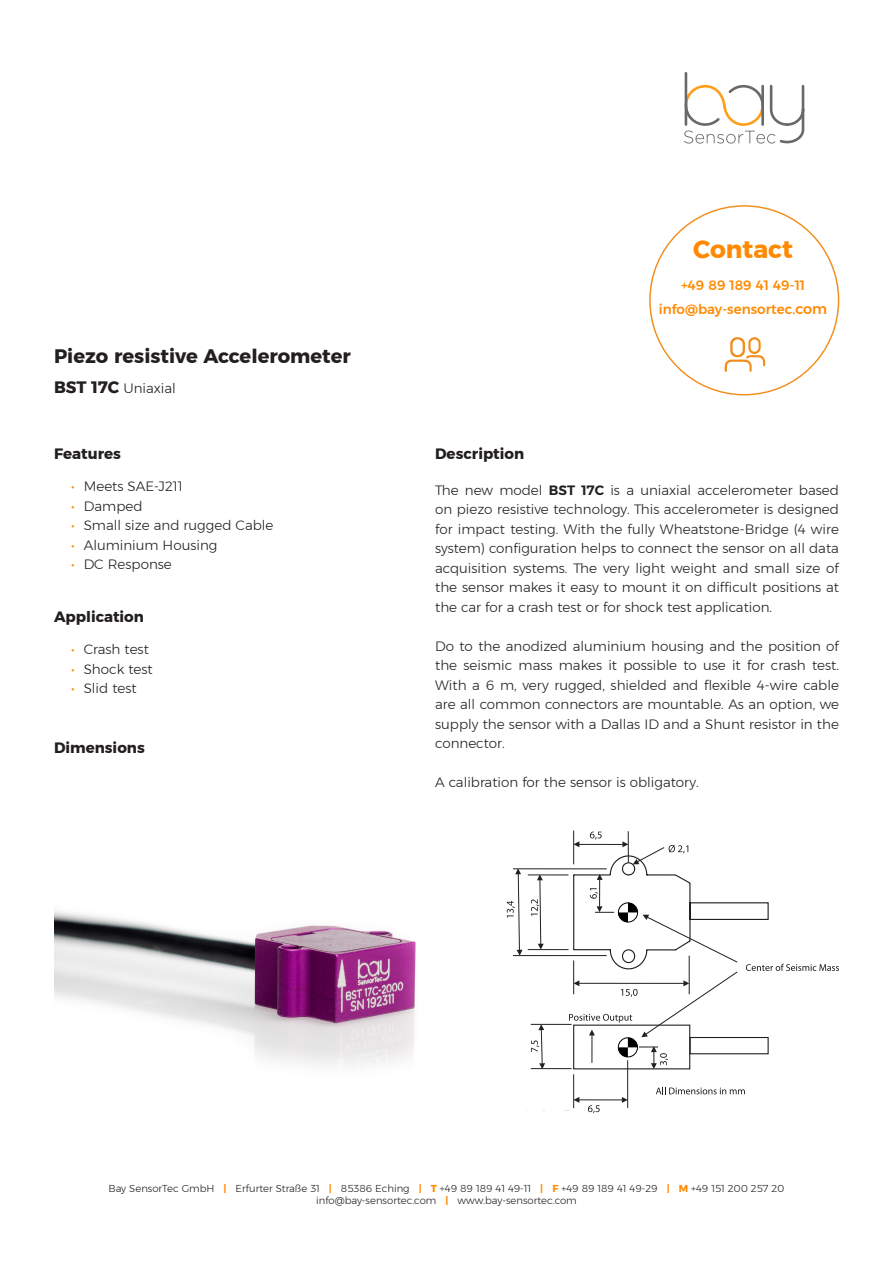
<style>
.page{position:relative;width:893px;height:1263px;background:#fff}
.page>*{position:absolute;margin:0;border:0;box-sizing:border-box;transform-origin:0 0}
.t1{font:700 24.75px "Montserrat";color:#ff8900}
.t2{font:700 19.5px "Montserrat";color:#231f20}
.t3{font:700 15px "Montserrat";color:#231f20}
.t4{font:300 13.5px/19.5px "Montserrat";color:#231f20;text-align:justify}
.t5{font:500 13.5px/24px "Montserrat";color:#ff8900;text-align:center}
.t6{font:300 10.05px/12px "Montserrat";color:#231f20;text-align:center}
.s1{font-weight:700;font-size:16.5px}
.s2{font-weight:400;color:#ff8900}
.s3{font-size:14.4px}
.s4{font-weight:600}
.s5{font-weight:700;color:#ff8900}
</style>
<div class="page">
<hr style="left:685px;top:73px;width:2px;height:52px;background:#696969">
<svg style="left:684px;top:83px;width:121px;height:61px"></svg>
<svg style="left:725px;top:337px;width:40px;height:35px"></svg>
<img style="left:54px;top:910px;width:362px;height:155px">
<hr style="left:573px;top:1074px;width:1px;height:34px;background:#231f20">
<hr style="left:627px;top:1060px;width:1px;height:48px;background:#231f20">
<hr style="left:579px;top:1099px;width:43px;height:1px;background:#231f20">
<svg style="left:573px;top:1097px;width:6px;height:6px"></svg>
<svg style="left:622px;top:1097px;width:6px;height:6px"></svg>
<svg style="left:588px;top:1105px;width:12px;height:8px"></svg>
<svg style="left:656px;top:1087px;width:89px;height:7px"></svg>
<hr style="left:573px;top:830px;width:1px;height:34px;background:#231f20">
<svg style="left:507px;top:831px;width:332px;height:239px"></svg>
<div style="left:618px;top:1037px;width:20px;height:20px;border:1px solid #000;border-radius:50%"></div>
<p class="t2" style="left:54px;top:341px;width:298px">Piezo resistive Accelerometer</p>
<p class="t4" style="left:54px;top:378px;width:123px"><span class="s1">BST 17C</span> Uniaxial</p>
<p class="t3" style="left:54px;top:441px;width:68px">Features</p>
<p class="t4" style="left:71px;top:476px;width:113px"><span class="s2">•</span> Meets SAE-J211</p>
<p class="t4" style="left:71px;top:496px;width:73px"><span class="s2">•</span> Damped</p>
<p class="t4" style="left:71px;top:515px;width:204px"><span class="s2">•</span> Small size and rugged Cable</p>
<p class="t4" style="left:71px;top:535px;width:148px"><span class="s2">•</span> Aluminium Housing</p>
<p class="t4" style="left:71px;top:554px;width:102px"><span class="s2">•</span> DC Response</p>
<p class="t3" style="left:54px;top:605px;width:91px">Application</p>
<p class="t4" style="left:71px;top:640px;width:79px"><span class="s2">•</span> Crash test</p>
<p class="t4" style="left:71px;top:659px;width:83px"><span class="s2">•</span> Shock test</p>
<p class="t4" style="left:71px;top:679px;width:67px"><span class="s2">•</span> Slid test</p>
<p class="t3" style="left:54px;top:735px;width:92px">Dimensions</p>
<h1 class="t1" style="left:693px;top:230px;width:101px">Contact</h1>
<p class="t5" style="left:659px;top:273px;width:170px">+49 89 189 41 49-11 info@bay-sensortec.<span class="s3">com</span></p>
<p class="t3" style="left:435px;top:441px;width:91px">Description</p>
<p class="t4" style="left:435px;top:480px;width:405px">The new model <span class="s4">BST 17C</span> is a uniaxial accelerometer based on piezo resistive technology. This accelerometer is designed for impact testing. With the fully Wheatstone-Bridge (4 wire system) configuration helps to connect the sensor on all data acquisition systems. The very light weight and small size of the sensor makes it easy to mount it on difficult positions at the car for a crash test or for shock test application.</p>
<p class="t4" style="left:435px;top:636px;width:405px">Do to the anodized aluminium housing and the position of the seismic mass makes it possible to use it for crash test.<br>With a 6 m, very rugged, shielded and flexible 4-wire cable are all common connectors are mountable. As an option, we supply the sensor with a Dallas ID and a Shunt resistor in the connector.</p>
<p class="t4" style="left:435px;top:772px;width:265px">A calibration for the sensor is obligatory.</p>
<p class="t6" style="left:109px;top:1182px;width:677px">Bay SensorTec GmbH <span class="s5">|</span> Erfurter Straße 31 <span class="s5">|</span> 85386 Eching <span class="s5">| T</span> +49 89 189 41 49-11 <span class="s5">| F</span> +49 89 189 41 49-29 <span class="s5">| M</span> +49 151 200 257 20 info@bay-sensortec.com <span class="s5">|</span> www.bay-sensortec.com</p>
</div>
